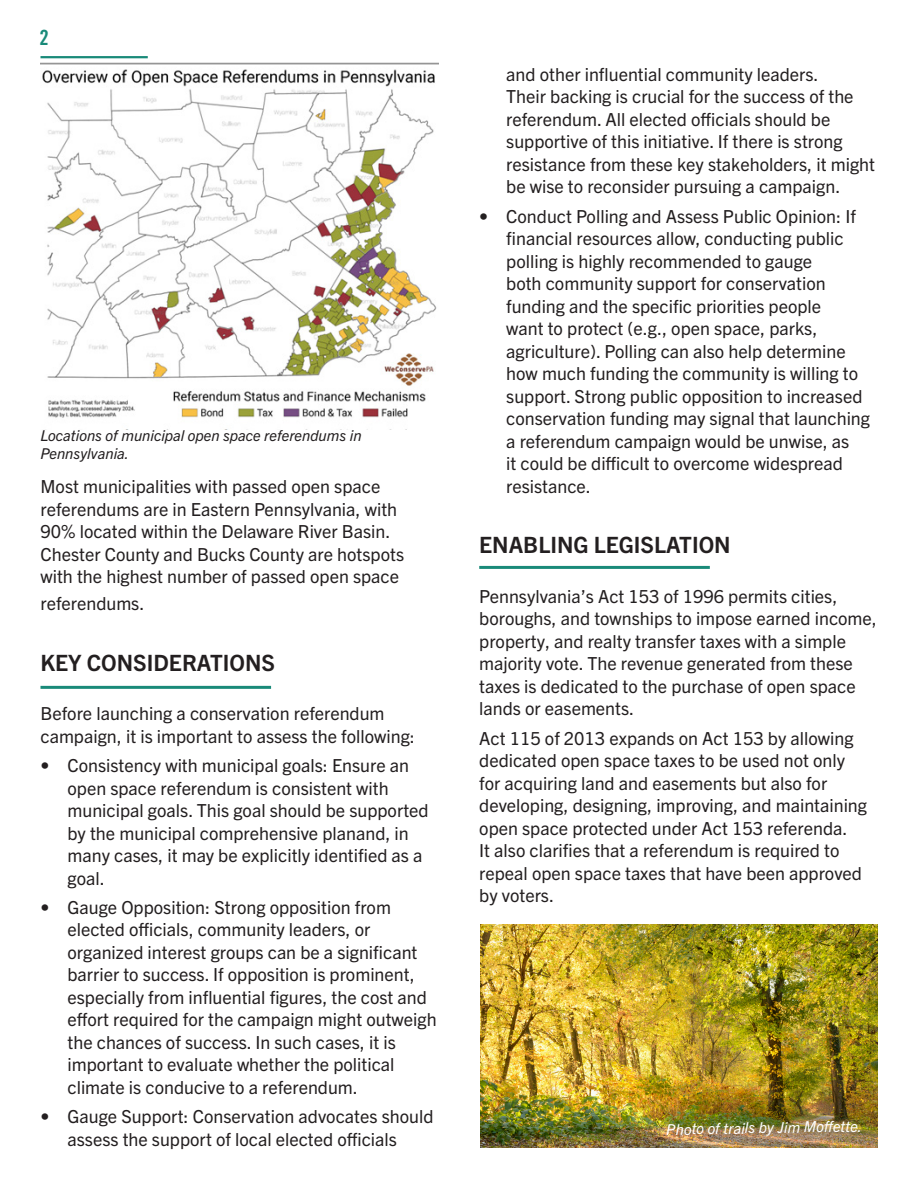
<style>
.page{position:relative;width:918px;height:1188px;background:#fff}
.page>*{position:absolute;margin:0;border:0;box-sizing:border-box;transform-origin:0 0}
.Section_headings{font:700 22.5px "Trade Gothic Next LT Pro";color:#231f20}
.t1{font:21px "Trade Gothic LT Std Bd Cn 20";color:#198a79}
.Paragraph{font:18px/22.5px "Trade Gothic Next LT Pro";color:#231f20}
.Captions{font:italic 15px/18px "Trade Gothic Next LT Pro";color:#231f20}
.Captions-2{font:italic 15px "Trade Gothic Next LT Pro";color:#fff}
</style>
<div class="page">
<img style="left:40px;top:62px;width:399px;height:368px">
<hr style="left:40px;top:56px;width:108px;height:2px;background:#198a79">
<hr style="left:40px;top:686px;width:231px;height:3px;background:#198a79">
<hr style="left:479px;top:566px;width:231px;height:3px;background:#198a79">
<img style="left:480px;top:924px;width:398px;height:224px">
<p class="t1" style="left:39px;top:25px;width:11px">2</p>
<p class="Captions" style="left:40px;top:426px;width:323px">Locations of municipal open space referendums in<br>Pennsylvania.</p>
<p class="Paragraph" style="left:40px;top:474px;width:365px">Most municipalities with passed open space referendums are in Eastern Pennsylvania, with 90% located within the Delaware River Basin.<br>Chester County and Bucks County are hotspots with the highest number of passed open space</p>
<p class="Paragraph" style="left:40px;top:591px;width:105px">referendums.</p>
<p class="Section_headings" style="left:40px;top:647px;width:236px">KEY CONSIDERATIONS</p>
<p class="Paragraph" style="left:40px;top:701px;width:376px">Before launching a conservation referendum campaign, it is important to assess the following:</p>
<p class="Paragraph" style="left:68px;top:753px;width:363px;text-indent:-27px">• Consistency with municipal goals: Ensure an open space referendum is consistent with municipal goals. This goal should be supported by the municipal comprehensive planand, in many cases, it may be explicitly identified as a goal.</p>
<p class="Paragraph" style="left:68px;top:895px;width:371px;text-indent:-27px">• Gauge Opposition: Strong opposition from elected officials, community leaders, or organized interest groups can be a significant barrier to success. If opposition is prominent, especially from influential figures, the cost and effort required for the campaign might outweigh the chances of success. In such cases, it is important to evaluate whether the political climate is conducive to a referendum.</p>
<p class="Paragraph" style="left:40px;top:1104px;width:395px;text-align:center">• Gauge Support: Conservation advocates should assess the support of local elected officials</p>
<p class="Paragraph" style="left:506px;top:62px;width:370px">and other influential community leaders.<br>Their backing is crucial for the success of the referendum. All elected officials should be supportive of this initiative. If there is strong resistance from these key stakeholders, it might be wise to reconsider pursuing a campaign.</p>
<p class="Paragraph" style="left:506px;top:204px;width:365px;text-indent:-27px">• Conduct Polling and Assess Public Opinion: If financial resources allow, conducting public polling is highly recommended to gauge<br>both community support for conservation funding and the specific priorities people<br>want to protect (e.g., open space, parks, agriculture). Polling can also help determine how much funding the community is willing to support. Strong public opposition to increased conservation funding may signal that launching a referendum campaign would be unwise, as<br>it could be difficult to overcome widespread resistance.</p>
<p class="Section_headings" style="left:479px;top:530px;width:253px">ENABLING LEGISLATION</p>
<p class="Paragraph" style="left:479px;top:584px;width:399px">Pennsylvania’s Act 153 of 1996 permits cities, boroughs, and townships to impose earned income, property, and realty transfer taxes with a simple majority vote. The revenue generated from these taxes is dedicated to the purchase of open space lands or easements.</p>
<p class="Paragraph" style="left:479px;top:726px;width:389px">Act 115 of 2013 expands on Act 153 by allowing dedicated open space taxes to be used not only for acquiring land and easements but also for developing, designing, improving, and maintaining open space protected under Act 153 referenda.<br>It also clarifies that a referendum is required to repeal open space taxes that have been approved by voters.</p>
<p class="Captions-2" style="left:666px;top:1119px;width:197px;rotate:-1deg">Photo of trails by Jim Moff ette.</p>
</div>
